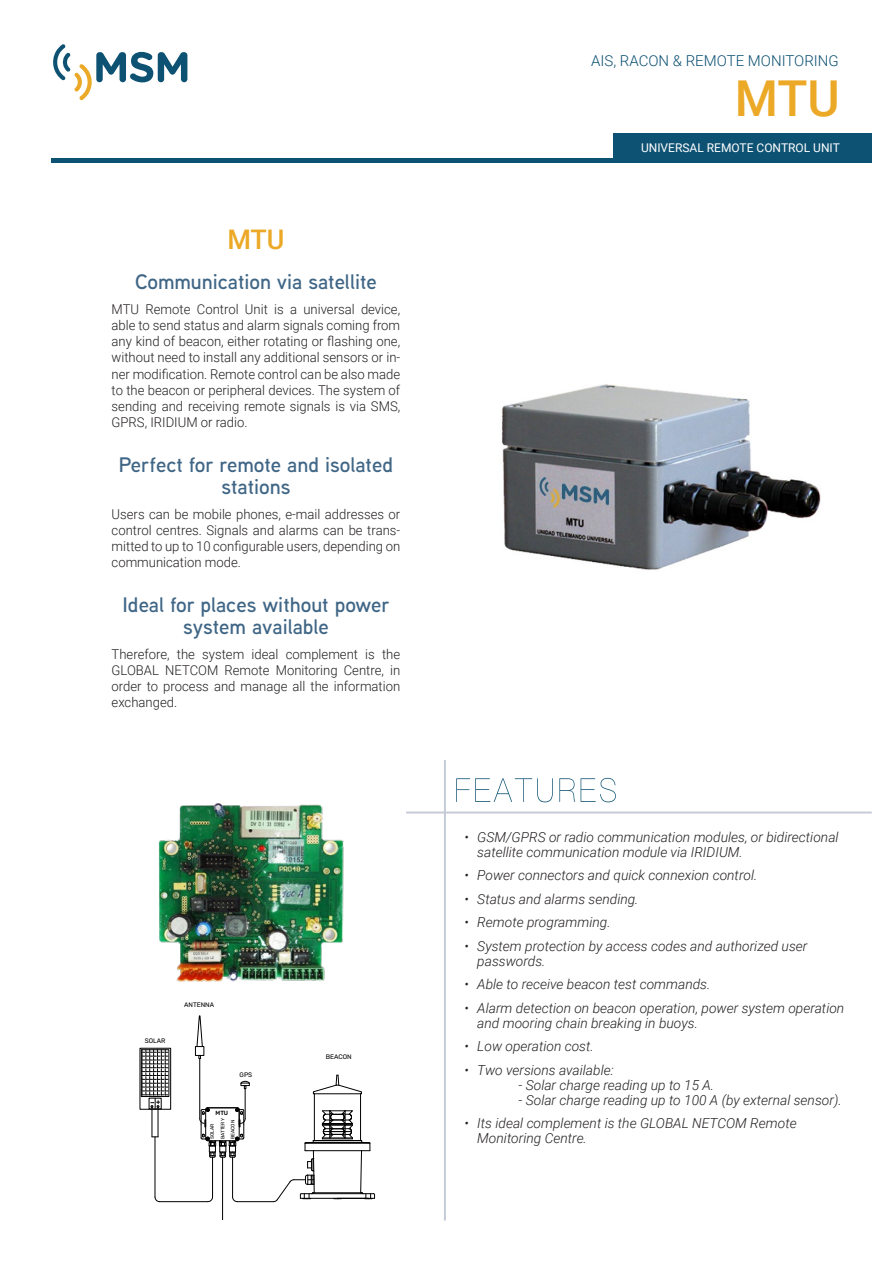
<style>
.page{position:relative;width:893px;height:1263px;background:#fff}
.page>*{position:absolute;margin:0;border:0;box-sizing:border-box;transform-origin:0 0}
.t1{font:500 49.5px "Roboto";color:#eba927}
.t2{font:500 27px "Roboto";color:#eba927}
.t3{font:600 21px/21.6px "Aaux Next";color:#406686;text-align:center}
.t4{font:300 15px "Roboto";color:#0e5273}
.t5{font:italic 300 13.8px/15px "Roboto";color:#231f20}
.PORTADA_parrafo_izqu{font:300 13.5px/16.2px "Roboto";color:#231f20;text-align:justify}
.t6{font:12px "Roboto";color:#fff}
.t7{font:300 6.45px "Rubik";color:#000}
.t8{font:500 6px "Rubik";color:#000}
.t9{font:300 4.95px/10.2px "Rubik";color:#000}
</style>
<div class="page">
<svg style="left:53px;top:44px;width:134px;height:56px"></svg>
<div style="left:51px;top:158px;width:821px;height:5px;background:#0e5273"></div>
<hr style="left:444px;top:760px;width:2px;height:460px;background:#c4cad6">
<hr style="left:406px;top:811px;width:466px;height:2px;background:#c4cad6">
<svg style="left:456px;top:778px;width:160px;height:24px"></svg>
<img style="left:158px;top:803px;width:186px;height:179px">
<div style="left:613px;top:133px;width:259px;height:26px;background:#0e5273"></div>
<img style="left:501px;top:384px;width:320px;height:186px">
<hr style="left:237px;top:1201px;width:36px;height:1px;background:#000">
<hr style="left:232px;top:1157px;width:1px;height:40px;background:#000">
<svg style="left:232px;top:1196px;width:6px;height:6px"></svg>
<hr style="left:222px;top:1157px;width:1px;height:62px;background:#000">
<div style="left:140px;top:1048px;width:31px;height:61px;border:1px solid #000"></div>
<hr style="left:152px;top:1106px;width:1px;height:31px;background:#000">
<hr style="left:158px;top:1106px;width:1px;height:31px;background:#000">
<svg style="left:142px;top:1050px;width:26px;height:59px"></svg>
<div style="left:149px;top:1098px;width:12px;height:11px;border:1px solid #000"></div>
<hr style="left:160px;top:1201px;width:48px;height:1px;background:#000">
<hr style="left:212px;top:1157px;width:1px;height:40px;background:#000">
<svg style="left:207px;top:1197px;width:6px;height:5px"></svg>
<svg style="left:154px;top:1196px;width:7px;height:6px"></svg>
<hr style="left:155px;top:1137px;width:1px;height:60px;background:#000">
<svg style="left:272px;top:1075px;width:103px;height:127px"></svg>
<hr style="left:199px;top:1058px;width:1px;height:61px;background:#000">
<div style="left:195px;top:1046px;width:9px;height:10px;border:1px solid #000"></div>
<svg style="left:197px;top:1015px;width:6px;height:32px"></svg>
<hr style="left:245px;top:1089px;width:1px;height:30px;background:#000">
<svg style="left:199px;top:1107px;width:47px;height:51px"></svg>
<svg style="left:240px;top:1080px;width:10px;height:9px"></svg>
<p class="t2" style="left:227px;top:220px;width:59px">MTU</p>
<p class="t3" style="left:135px;top:270px;width:243px">Communication via satellite</p>
<p class="PORTADA_parrafo_izqu" style="left:112px;top:300px;width:290px">MTU Remote Control Unit is a universal device, able to send status and alarm signals coming from any kind of beacon, either rotating or flashing one, without need to install any additional sensors or in&shy;ner modification. Remote control can be also made to the beacon or peripheral devices. The system of sending and receiving remote signals is via SMS, GPRS, IRIDIUM or radio.</p>
<p class="t3" style="left:119px;top:454px;width:276px">Perfect for remote and isolated stations</p>
<p class="PORTADA_parrafo_izqu" style="left:112px;top:505px;width:290px">Users can be mobile phones, e-mail addresses or control centres. Signals and alarms can be trans&shy;mitted to up to 10 configurable users, depending on communication mode.</p>
<p class="t3" style="left:123px;top:594px;width:269px">Ideal for places without power system available</p>
<p class="PORTADA_parrafo_izqu" style="left:112px;top:645px;width:290px">Therefore, the system ideal complement is the GLOBAL NETCOM Remote Monitoring Centre, in order to process and manage all the information exchanged.</p>
<p class="t7" style="left:145px;top:1037px;width:22px">SOLAR</p>
<p class="t7" style="left:184px;top:1002px;width:32px">ANTENNA</p>
<p class="t7" style="left:240px;top:1071px;width:14px">GPS</p>
<p class="t8" style="left:215px;top:1109px;width:14px">MTU</p>
<p class="t9" style="left:207px;top:1139px;width:22px;rotate:-90deg">SOLAR<br>BATTERY<br>BEACON</p>
<p class="t7" style="left:326px;top:1053px;width:27px">BEACON</p>
<p class="t4" style="left:591px;top:50px;width:249px">AIS, RACON &amp; REMOTE MONITORING</p>
<p class="t1" style="left:735px;top:64px;width:106px">MTU</p>
<p class="t6" style="left:641px;top:140px;width:200px">UNIVERSAL REMOTE CONTROL UNIT</p>
<p class="t5" style="left:477px;top:829px;width:363px;text-indent:-13px">• GSM/GPRS or radio communication modules, or bidirectional satellite communication module via IRIDIUM.</p>
<p class="t5" style="left:465px;top:867px;width:294px">• Power connectors and quick connexion control.</p>
<p class="t5" style="left:465px;top:891px;width:175px">• Status and alarms sending.</p>
<p class="t5" style="left:465px;top:914px;width:148px">• Remote programming.</p>
<p class="t5" style="left:477px;top:938px;width:332px;text-indent:-13px">• System protection by access codes and authorized user passwords.</p>
<p class="t5" style="left:465px;top:976px;width:247px">• Able to receive beacon test commands.</p>
<p class="t5" style="left:477px;top:1000px;width:369px;text-indent:-13px">• Alarm detection on beacon operation, power system operation and mooring chain breaking in buoys.</p>
<p class="t5" style="left:465px;top:1038px;width:131px">• Low operation cost.</p>
<p class="t5" style="left:465px;top:1062px;width:151px">• Two versions available:</p>
<p class="t5" style="left:519px;top:1077px;width:197px">- Solar charge reading up to 15 A.</p>
<p class="t5" style="left:519px;top:1092px;width:325px">- Solar charge reading up to 100 A (by external sensor).</p>
<p class="t5" style="left:477px;top:1115px;width:321px;text-indent:-13px">• Its ideal complement is the GLOBAL NETCOM Remote<br>Monitoring Centre.</p>
</div>
